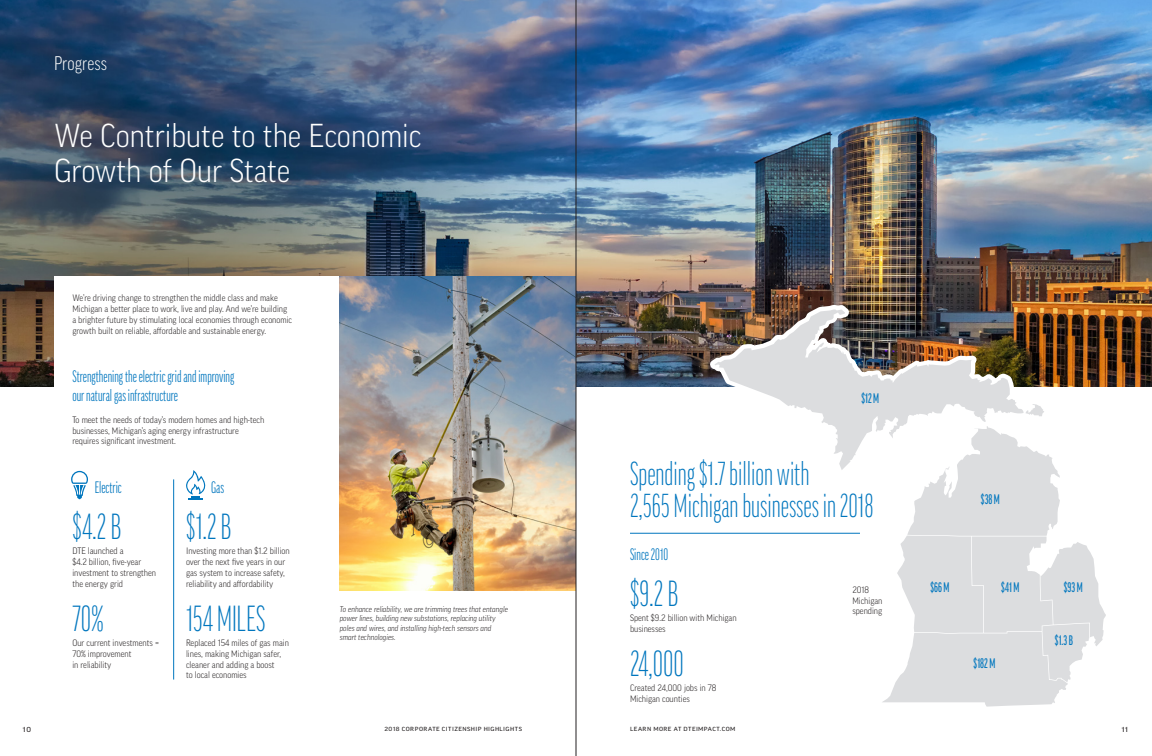
<style>
.page{position:relative;width:1152px;height:756px;background:#fff}
.page>*{position:absolute;margin:0;border:0;box-sizing:border-box;transform-origin:0 0}
.t1{font:300 35px "Good Pro Comp";color:#0076be}
.t2{font:300 32px/32px "Good Pro Comp";color:#0076be}
.t3{font:300 32px/35px "Good Pro Narr";color:#fff}
.NEW_Section{font:300 condensed 19px "Good Pro";color:#fff}
.NEW_Subhead{font:16px/19.2px "Good Pro Comp";color:#0076be}
.t4{font:500 13.4px "Good Pro Comp";letter-spacing:.005em;color:#0076be}
.NEW_Body_Copy{font:300 9px/10.8px "Good Pro Narr";color:#231f20}
.t5{font:italic 300 8px/9.6px "Good Pro Narr";color:#231f20}
.t6{font:7px "Good Pro Wide News";color:#231f20}
.t7{font:5.8px "Good Pro Wide News";letter-spacing:.075em;color:#231f20}
</style>
<div class="page">
<img style="left:0;top:0;width:576px;height:387px">
<hr style="left:173px;top:479px;width:1px;height:201px;background:#0076be">
<svg style="left:186px;top:470px;width:19px;height:30px"></svg>
<svg style="left:71px;top:471px;width:17px;height:28px"></svg>
<div style="left:54px;top:276px;width:304px;height:186px;background:#fff"></div>
<img style="left:340px;top:276px;width:236px;height:315px">
<img style="left:577px;top:0;width:575px;height:387px">
<img style="left:703px;top:300px;width:331px;height:87px">
<img style="left:714px;top:309px;width:310px;height:161px">
<svg style="left:854px;top:395px;width:252px;height:312px"></svg>
<hr style="left:630px;top:533px;width:230px;height:1px;background:#0076be">
<hr style="left:576px;top:0;width:1px;height:756px;background:#231f20">
<p class="NEW_Section" style="left:54px;top:52px;width:55px">Progress</p>
<p class="t3" style="left:54px;top:118px;width:369px">We Contribute to the Economic<br>Growth of Our State</p>
<p class="NEW_Body_Copy" style="left:72px;top:293px;width:221px">We’re driving change to strengthen the middle class and make Michigan a better place to work, live and play. And we’re building a brighter future by stimulating local economies through economic growth built on reliable, affordable and sustainable energy.</p>
<p class="NEW_Subhead" style="left:72px;top:367px;width:163px">Strengthening the electric grid and improving our natural gas infrastructure</p>
<p class="NEW_Body_Copy" style="left:72px;top:414px;width:193px">To meet the needs of today’s modern homes and high-tech businesses, Michigan’s aging energy infrastructure requires significant investment.</p>
<p class="NEW_Subhead" style="left:95px;top:478px;width:29px">Electric</p>
<p class="t1" style="left:72px;top:507px;width:51px">$4.2 B</p>
<p class="NEW_Body_Copy" style="left:72px;top:546px;width:85px">DTE launched a<br>$4.2 billion, five-year investment to strengthen the energy grid</p>
<p class="t1" style="left:72px;top:599px;width:33px">70%</p>
<p class="NEW_Body_Copy" style="left:72px;top:637px;width:88px">Our current investments =<br>70% improvement<br>in reliability</p>
<p class="NEW_Subhead" style="left:211px;top:478px;width:14px">Gas</p>
<p class="t1" style="left:186px;top:507px;width:47px">$1.2 B</p>
<p class="NEW_Body_Copy" style="left:186px;top:546px;width:105px">Investing more than $1.2 billion over the next five years in our gas system to increase safety, reliability and affordability</p>
<p class="t1" style="left:186px;top:599px;width:81px">154 MILES</p>
<p class="NEW_Body_Copy" style="left:186px;top:637px;width:104px">Replaced 154 miles of gas main lines, making Michigan safer, cleaner and adding a boost<br>to local economies</p>
<p class="t5" style="left:340px;top:604px;width:170px">To enhance reliability, we are trimming trees that entangle power lines, building new substations, replacing utility poles and wires, and installing high-tech sensors and smart technologies.</p>
<p class="t4" style="left:861px;top:391px;width:19px">$12 M</p>
<p class="t2" style="left:630px;top:458px;width:245px">Spending $1.7 billion with<br>2,565 Michigan businesses in 2018</p>
<p class="NEW_Subhead" style="left:630px;top:545px;width:40px">Since 2010</p>
<p class="t1" style="left:630px;top:574px;width:50px">$9.2 B</p>
<p class="NEW_Body_Copy" style="left:630px;top:613px;width:108px">Spent $9.2 billion with Michigan businesses</p>
<p class="t1" style="left:630px;top:644px;width:56px">24,000</p>
<p class="NEW_Body_Copy" style="left:630px;top:683px;width:88px">Created 24,000 jobs in 78<br>Michigan counties</p>
<p class="NEW_Body_Copy" style="left:852px;top:584px;width:32px">2018<br>Michigan spending</p>
<p class="t4" style="left:981px;top:492px;width:20px">$38 M</p>
<p class="t4" style="left:930px;top:580px;width:20px">$66 M</p>
<p class="t4" style="left:1001px;top:580px;width:20px">$41 M</p>
<p class="t4" style="left:1064px;top:580px;width:20px">$93 M</p>
<p class="t4" style="left:974px;top:656px;width:23px">$182 M</p>
<p class="t4" style="left:1055px;top:633px;width:20px">$1.3 B</p>
<p class="t6" style="left:23px;top:725px;width:10px">10</p>
<p class="t7" style="left:385px;top:726px;width:139px">2018 CORPORATE CITIZENSHIP HIGHLIGHTS</p>
<p class="t7" style="left:630px;top:726px;width:107px">LEARN MORE AT DTEIMPACT.COM</p>
<p class="t6" style="left:1122px;top:725px;width:8px">11</p>
</div>
